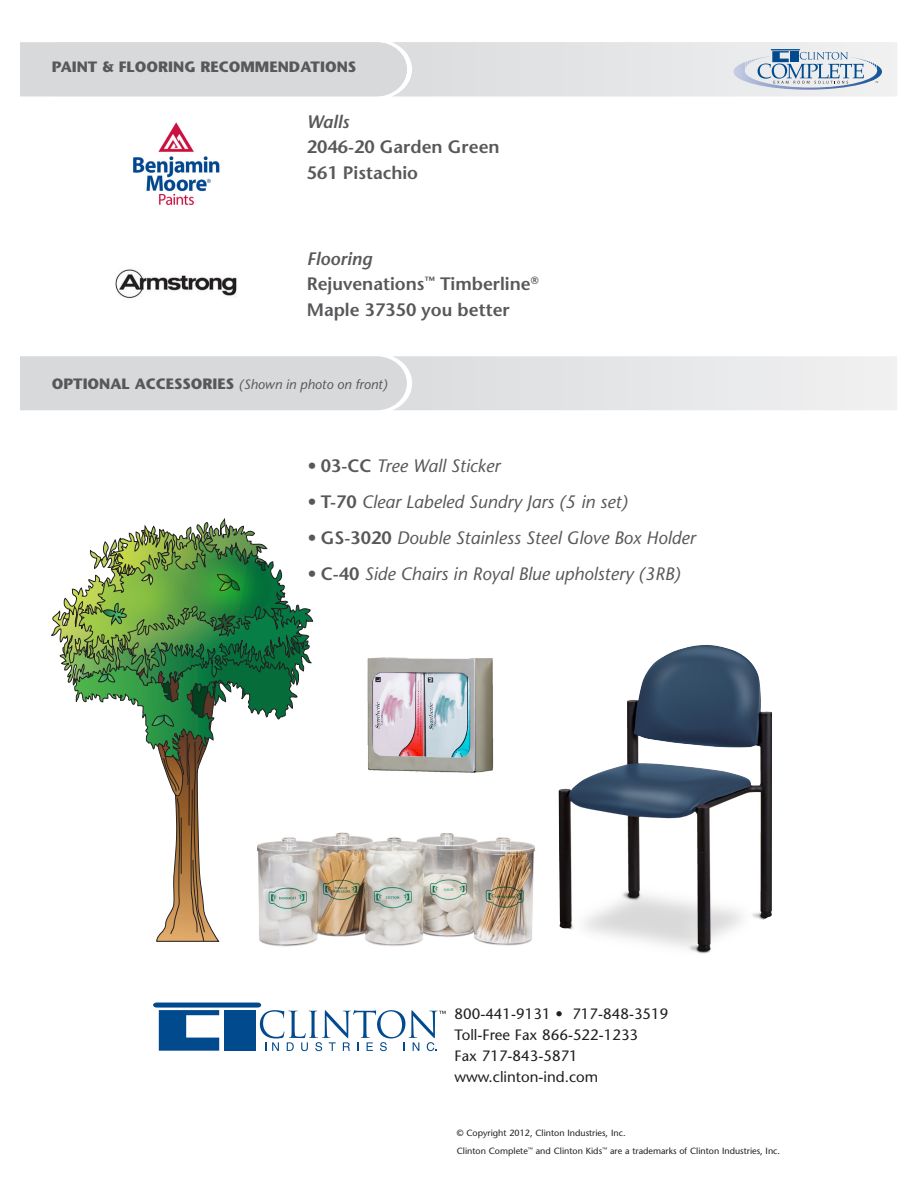
<style>
.page{position:relative;width:918px;height:1188px;background:#fff}
.page>*{position:absolute;margin:0;border:0;box-sizing:border-box;transform-origin:0 0}
.t1{font:italic 500 18px "Stone Sans Std";color:#57585a}
.t2{font:600 18px/25.5px "Stone Sans Std";color:#57585a}
.t3{font:italic 600 18px "Stone Sans Std";color:#57585a}
.t4{font:500 15px/21px "Stone Sans Std";color:#231f20}
.t5{font:700 15px "Stone Sans Std";color:#57585a}
.t6{font:italic 500 13.5px "Stone Sans Std";color:#57585a}
.t7{font:500 9px/18px "Stone Sans Std";color:#231f20}
.s1{font-weight:700;font-style:normal;font-size:15px}
.s2{font-weight:600;font-style:normal}
</style>
<div class="page">
<svg style="left:20px;top:356px;width:877px;height:54px;background:#e0e1e2"></svg>
<svg style="left:20px;top:42px;width:877px;height:54px;background:#dadce0"></svg>
<img style="left:133px;top:122px;width:87px;height:83px">
<img style="left:116px;top:269px;width:121px;height:30px">
<svg style="left:153px;top:1003px;width:293px;height:48px"></svg>
<svg style="left:52px;top:523px;width:261px;height:419px"></svg>
<img style="left:367px;top:657px;width:127px;height:116px">
<img style="left:233px;top:826px;width:302px;height:121px">
<img style="left:559px;top:645px;width:213px;height:309px">
<p class="t5" style="left:52px;top:57px;width:306px">PAINT &amp; FLOORING RECOMMENDATIONS</p>
<p class="t3" style="left:307px;top:111px;width:44px">Walls</p>
<p class="t2" style="left:307px;top:134px;width:194px">2046-20 Garden Green</p>
<p class="t2" style="left:307px;top:160px;width:113px">561 Pistachio</p>
<p class="t3" style="left:307px;top:247px;width:67px">Flooring</p>
<p class="t2" style="left:307px;top:271px;width:234px">Rejuvenations<sup>™</sup> Timberline<sup>®<br></sup>Maple 37350 you better</p>
<p class="t6" style="left:52px;top:376px;width:337px"><span class="s1">OPTIONAL ACCESSORIES</span> (Shown in photo on front)</p>
<p class="t1" style="left:307px;top:455px;width:195px">• <span class="s2">03-CC</span> Tree Wall Sticker</p>
<p class="t1" style="left:307px;top:491px;width:323px">• <span class="s2">T-70</span> Clear Labeled Sundry Jars (5 in set)</p>
<p class="t1" style="left:307px;top:527px;width:390px">• <span class="s2">GS-3020</span> Double Stainless Steel Glove Box Holder</p>
<p class="t1" style="left:307px;top:563px;width:375px">• <span class="s2">C-40</span> Side Chairs in Royal Blue upholstery (3RB)</p>
<p class="t4" style="left:455px;top:1004px;width:215px">800-441-9131 • 717-848-3519</p>
<p class="t4" style="left:455px;top:1025px;width:185px">Toll-Free Fax 866-522-1233<br>Fax 717-843-5871</p>
<p class="t4" style="left:455px;top:1067px;width:145px">www.clinton-ind.com</p>
<p class="t7" style="left:457px;top:1124px;width:325px">© Copyright 2012, Clinton Industries, Inc.<br>Clinton Complete<sup>™</sup> and Clinton Kids<sup>™</sup> are a trademarks of Clinton Industries, Inc.</p>
</div>
